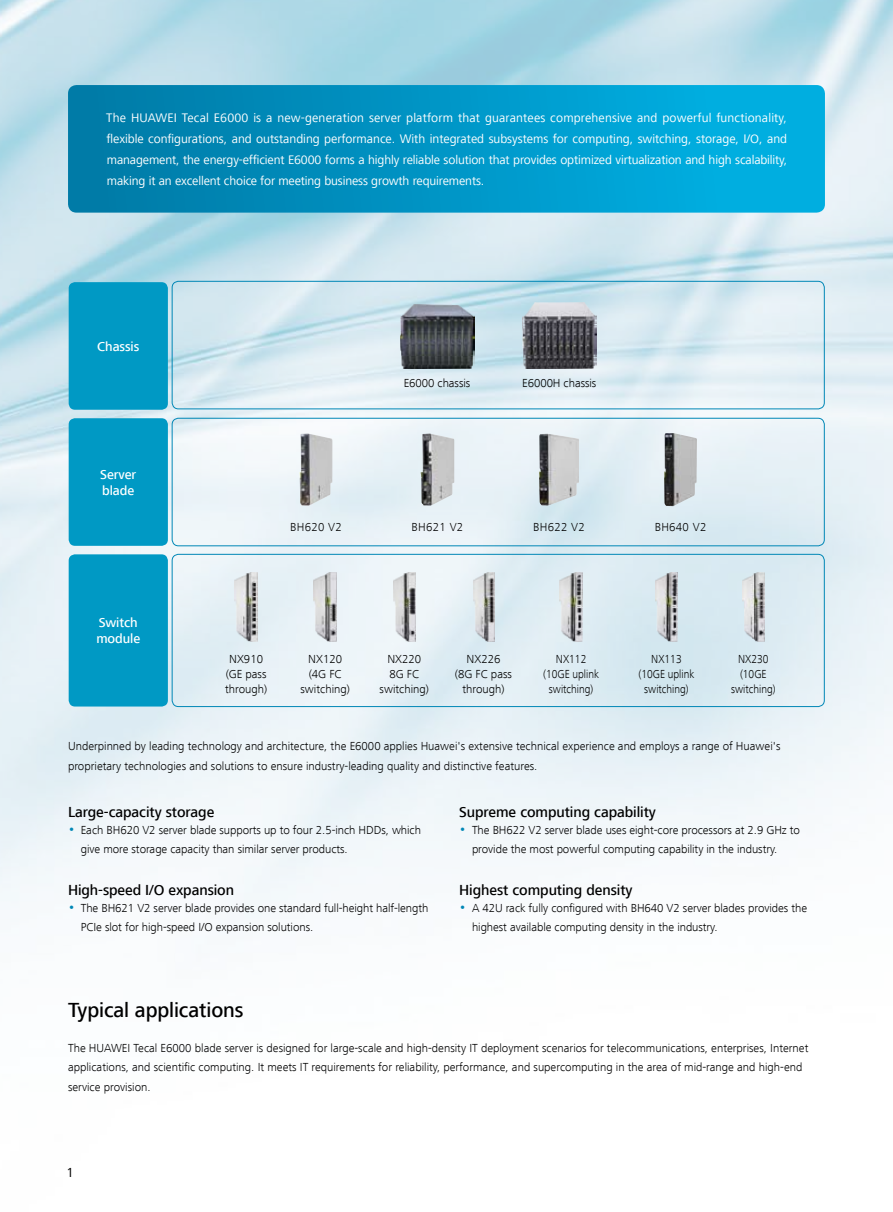
<style>
.page{position:relative;width:893px;height:1212px;background:#fff}
.page>*{position:absolute;margin:0;border:0;box-sizing:border-box;transform-origin:0 0}
.t1{font:500 21px "Frutiger Next LT";letter-spacing:-.005em;color:#000}
.t2{font:500 15px "Frutiger Next LT";letter-spacing:-.005em;color:#000}
.t3{font:500 13.5px/16.2px "Frutiger Next LT";letter-spacing:-.005em;color:#fff}
.t4{font:13.5px "Frutiger Next LT";color:#000}
.t5{font:12.75px/21px "Frutiger Next LT";letter-spacing:-.01em;color:#fff;text-align:justify}
.t6{font:300 12px/15px "Frutiger Next LT";color:#000}
.t7{font:300 12px/15px "Frutiger Next LT";color:#000;text-align:center;scale:.9 1}
.s1{font-weight:700;color:#0087b6}
</style>
<div class="page">
<img style="left:0;top:0;width:893px;height:919px">
<svg style="left:68px;top:85px;width:757px;height:128px;background:#0096c6"></svg>
<div style="left:172px;top:281px;width:653px;height:128px;border:1px solid #0087b6;border-radius:6px"></div>
<div style="left:172px;top:418px;width:653px;height:128px;border:1px solid #0087b6;border-radius:6px"></div>
<div style="left:172px;top:554px;width:653px;height:153px;border:1px solid #0087b6;border-radius:6px"></div>
<img style="left:235px;top:572px;width:22px;height:69px">
<img style="left:314px;top:572px;width:23px;height:69px">
<img style="left:394px;top:572px;width:21px;height:69px">
<img style="left:473px;top:572px;width:21px;height:69px">
<img style="left:560px;top:572px;width:22px;height:69px">
<img style="left:655px;top:572px;width:23px;height:69px">
<img style="left:742px;top:572px;width:22px;height:69px">
<div style="left:69px;top:282px;width:99px;height:128px;background:#0099c4;border-radius:6px"></div>
<div style="left:69px;top:418px;width:99px;height:128px;background:#0099c4;border-radius:6px"></div>
<div style="left:69px;top:554px;width:99px;height:152px;background:#0099c4;border-radius:6px"></div>
<img style="left:400px;top:304px;width:74px;height:64px">
<img style="left:522px;top:302px;width:74px;height:66px">
<img style="left:299px;top:434px;width:33px;height:72px">
<img style="left:421px;top:434px;width:33px;height:72px">
<img style="left:539px;top:434px;width:40px;height:72px">
<img style="left:664px;top:433px;width:33px;height:73px">
<p class="t5" style="left:106px;top:107px;width:682px">The HUAWEI Tecal E6000 is a new-generation server platform that guarantees comprehensive and powerful functionality, flexible configurations, and outstanding performance. With integrated subsystems for computing, switching, storage, I/O, and management, the energy-efficient E6000 forms a highly reliable solution that provides optimized virtualization and high scalability, making it an excellent choice for meeting business growth requirements.</p>
<p class="t3" style="left:97px;top:338px;width:44px">Chassis</p>
<p class="t3" style="left:100px;top:466px;width:38px">Server blade</p>
<p class="t3" style="left:96px;top:615px;width:45px">Switch module</p>
<p class="t6" style="left:404px;top:376px;width:68px">E6000 chassis</p>
<p class="t6" style="left:522px;top:376px;width:76px">E6000H chassis</p>
<p class="t6" style="left:290px;top:519px;width:53px">BH620 V2</p>
<p class="t6" style="left:412px;top:519px;width:53px">BH621 V2</p>
<p class="t6" style="left:533px;top:519px;width:53px">BH622 V2</p>
<p class="t6" style="left:655px;top:519px;width:53px">BH640 V2</p>
<p class="t6" style="left:225px;top:652px;width:44px;text-align:center">NX910 (GE pass through)</p>
<p class="t6" style="left:300px;top:652px;width:51px;text-align:center">NX120 (4G FC switching)</p>
<p class="t6" style="left:380px;top:652px;width:51px;text-align:center">NX220<br>8G FC switching)</p>
<p class="t6" style="left:455px;top:652px;width:59px;text-align:center">NX226<br>(8G FC pass through)</p>
<p class="t7" style="left:543px;top:652px;width:63px">NX112 (10GE uplink switching)</p>
<p class="t7" style="left:639px;top:652px;width:63px">NX113 (10GE uplink switching)</p>
<p class="t7" style="left:731px;top:652px;width:51px">NX230 (10GE switching)</p>
<p class="t6" style="left:68px;top:736px;width:714px;line-height:19.5px">Underpinned by leading technology and architecture, the E6000 applies Huawei's extensive technical experience and employs a range of Huawei's proprietary technologies and solutions to ensure industry-leading quality and distinctive features.</p>
<p class="t2" style="left:68px;top:803px;width:148px">Large-capacity storage</p>
<p class="t6" style="left:81px;top:820px;width:342px;line-height:19.5px;text-indent:-13px"><span class="s1">•</span> Each BH620 V2 server blade supports up to four 2.5-inch HDDs, which give more storage capacity than similar server products.</p>
<p class="t2" style="left:68px;top:881px;width:168px">High-speed I/O expansion</p>
<p class="t6" style="left:81px;top:898px;width:349px;line-height:19.5px;text-indent:-13px"><span class="s1">•</span> The BH621 V2 server blade provides one standard full-height half-length<br>PCIe slot for high-speed I/O expansion solutions.</p>
<p class="t2" style="left:459px;top:803px;width:198px">Supreme computing capability</p>
<p class="t6" style="left:472px;top:820px;width:330px;line-height:19.5px;text-indent:-13px"><span class="s1">•</span> The BH622 V2 server blade uses eight-core processors at 2.9 GHz to provide the most powerful computing capability in the industry.</p>
<p class="t2" style="left:459px;top:881px;width:175px">Highest computing density</p>
<p class="t6" style="left:472px;top:898px;width:337px;line-height:19.5px;text-indent:-13px"><span class="s1">•</span> A 42U rack fully configured with BH640 V2 server blades provides the highest available computing density in the industry.</p>
<h1 class="t1" style="left:68px;top:999px;width:177px">Typical applications</h1>
<p class="t6" style="left:68px;top:1038px;width:742px;line-height:19.5px">The HUAWEI Tecal E6000 blade server is designed for large-scale and high-density IT deployment scenarios for telecommunications, enterprises, Internet applications, and scientific computing. It meets IT requirements for reliability, performance, and supercomputing in the area of mid-range and high-end service provision.</p>
<p class="t4" style="left:66px;top:1165px;width:9px">1</p>
</div>
